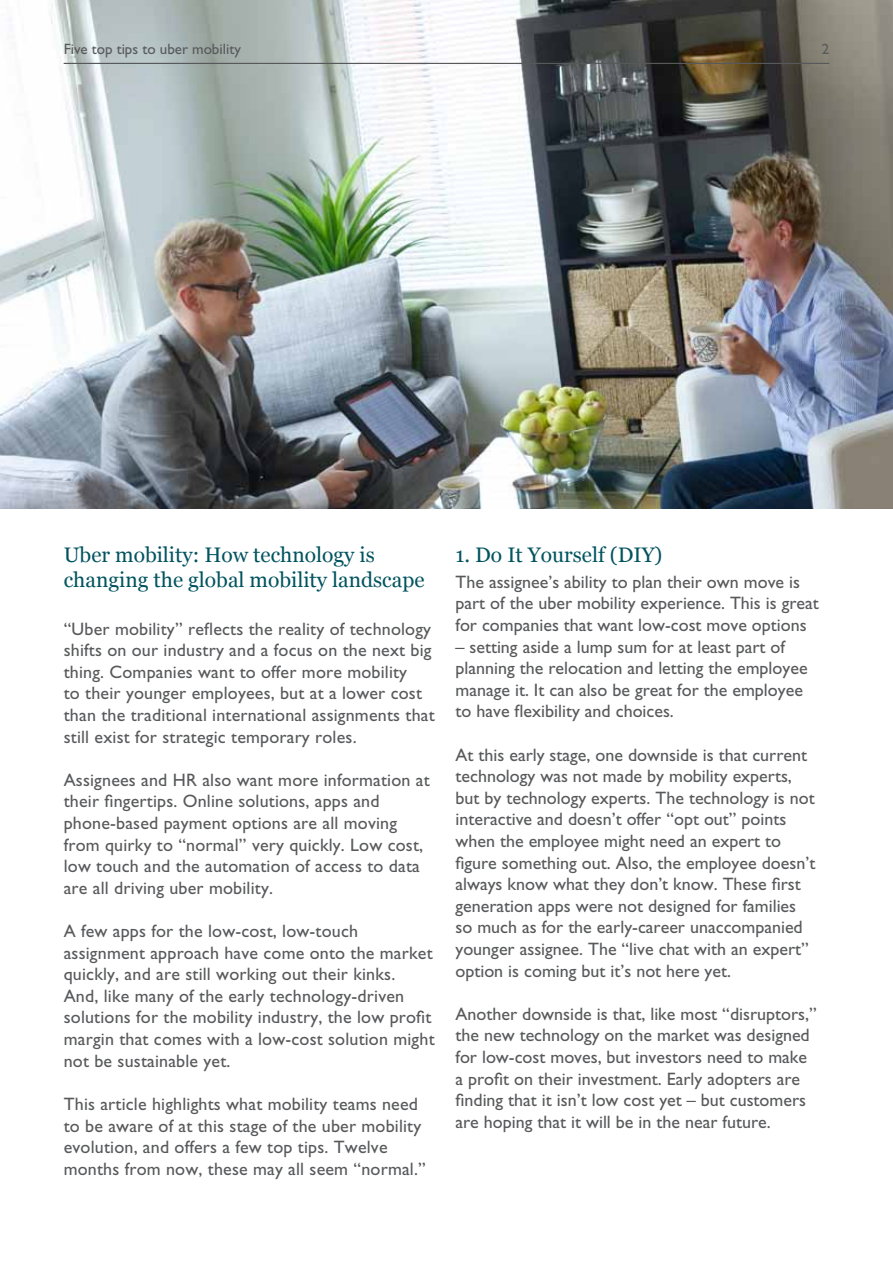
<style>
.page{position:relative;width:893px;height:1263px;background:#fff}
.page>*{position:absolute;margin:0;border:0;box-sizing:border-box;transform-origin:0 0}
.t1{font:21px/25.2px "Georgia";color:#00535e}
.t2{font:18px/21.6px "Gill Sans";color:#58595b}
.t3{font:15px "Gill Sans";color:#58595b}
</style>
<div class="page">
<img style="left:0;top:0;width:893px;height:508px">
<hr style="left:64px;top:63px;width:765px;height:1px;background:#58595b">
<p class="t3" style="left:64px;top:40px;width:179px">Five top tips to uber mobility</p>
<p class="t3" style="left:822px;top:40px;width:9px">2</p>
<p class="t1" style="left:64px;top:543px;width:362px">Uber mobility: How technology is changing the global mobility landscape</p>
<p class="t2" style="left:64px;top:618px;width:372px">“Uber mobility” reflects the reality of technology shifts on our industry and a focus on the next big thing. Companies want to offer more mobility<br>to their younger employees, but at a lower cost than the traditional international assignments that still exist for strategic temporary roles.</p>
<p class="t2" style="left:64px;top:769px;width:367px">Assignees and HR also want more information at their fingertips. Online solutions, apps and phone-based payment options are all moving from quirky to “normal” very quickly. Low cost, low touch and the automation of access to data are all driving uber mobility.</p>
<p class="t2" style="left:64px;top:920px;width:372px">A few apps for the low-cost, low-touch assignment approach have come onto the market quickly, and are still working out their kinks.<br>And, like many of the early technology-driven solutions for the mobility industry, the low profit margin that comes with a low-cost solution might not be sustainable yet.</p>
<p class="t2" style="left:64px;top:1093px;width:364px">This article highlights what mobility teams need to be aware of at this stage of the uber mobility evolution, and offers a few top tips. Twelve months from now, these may all seem “normal.”</p>
<p class="t1" style="left:455px;top:543px;width:208px">1. Do It Yourself (DIY)</p>
<p class="t2" style="left:455px;top:571px;width:365px">The assignee’s ability to plan their own move is part of the uber mobility experience. This is great for companies that want low-cost move options</p>
<p class="t2" style="left:455px;top:636px;width:354px">– setting aside a lump sum for at least part of planning the relocation and letting the employee manage it. It can also be great for the employee to have flexibility and choices.</p>
<p class="t2" style="left:455px;top:744px;width:361px">At this early stage, one downside is that current technology was not made by mobility experts, but by technology experts. The technology is not interactive and doesn’t offer “opt out” points when the employee might need an expert to figure something out. Also, the employee doesn’t always know what they don’t know. These first generation apps were not designed for families so much as for the early-career unaccompanied younger assignee. The “live chat with an expert” option is coming but it’s not here yet.</p>
<p class="t2" style="left:455px;top:1003px;width:363px">Another downside is that, like most “disruptors,” the new technology on the market was designed for low-cost moves, but investors need to make a profit on their investment. Early adopters are finding that it isn’t low cost yet – but customers are hoping that it will be in the near future.</p>
</div>
